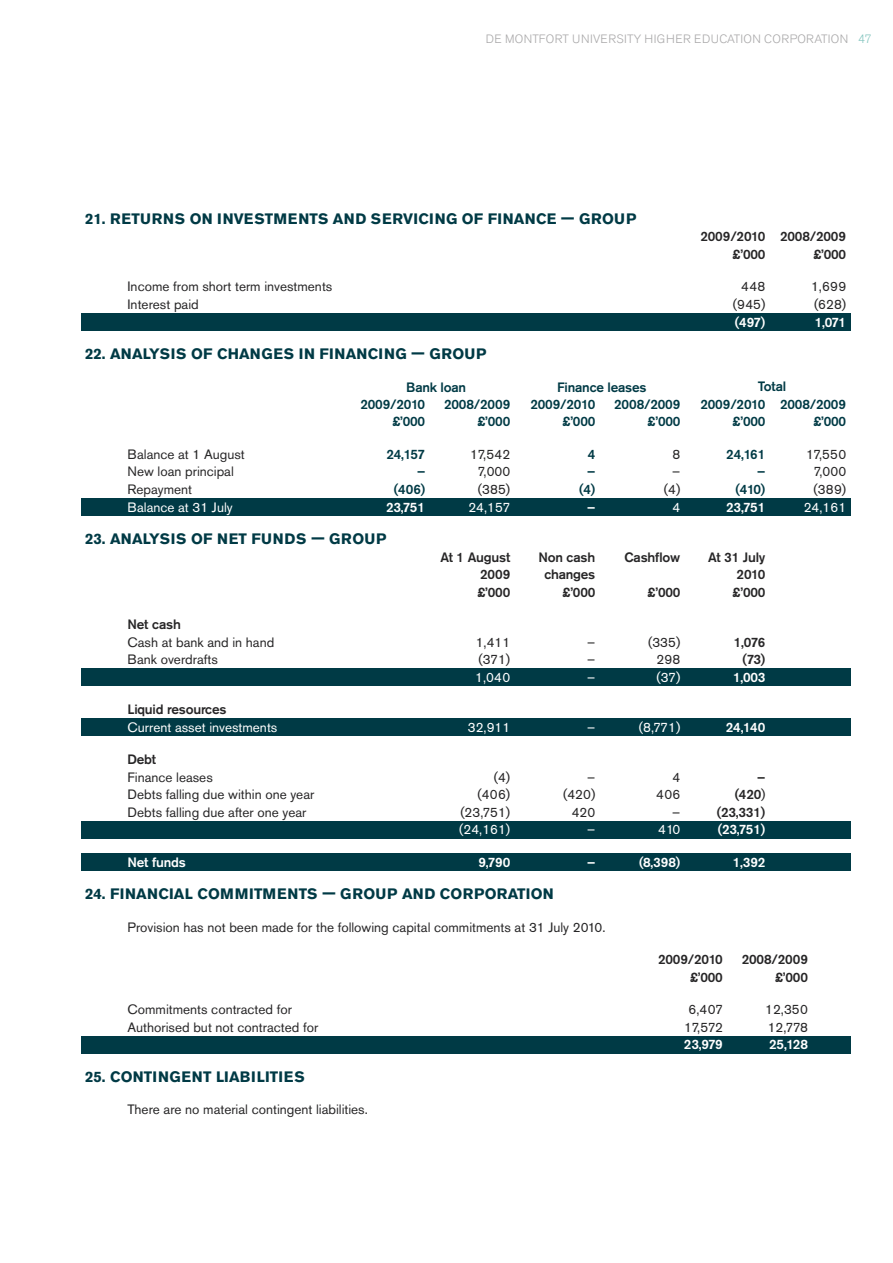
<style>
.page{position:relative;width:893px;height:1263px;background:#fff}
.page>*{position:absolute;margin:0;border:0;box-sizing:border-box;transform-origin:0 0}
.t1{font:700 15px "Akzidenz Grotesk Pro";letter-spacing:.01em;color:#003a45}
.t2{font:13.5px "Akzidenz Grotesk Pro";color:#272627}
.t3{font:500 13.5px/17.5px "Akzidenz Grotesk Pro";letter-spacing:-.015em;color:#272627}
.t4{font:500 13.5px "Akzidenz Grotesk Pro";letter-spacing:-.015em;color:#003a45}
.t5{font:13.5px "Akzidenz Grotesk Pro";color:#fff}
.t6{font:500 13.5px "Akzidenz Grotesk Pro";letter-spacing:-.015em;color:#fff}
.t7{font:300 12px "Akzidenz Grotesk Pro";letter-spacing:.03em;color:#a9a8a9}
.s1{color:#84c5bf}
.s2{font-weight:400}
</style>
<div class="page">
<div style="left:81px;top:1036px;width:769px;height:17px;background:#003a45"></div>
<div style="left:81px;top:853px;width:769px;height:17px;background:#003a45"></div>
<div style="left:81px;top:822px;width:769px;height:17px;background:#003a45"></div>
<div style="left:81px;top:719px;width:769px;height:17px;background:#003a45"></div>
<div style="left:81px;top:668px;width:769px;height:17px;background:#003a45"></div>
<div style="left:81px;top:498px;width:769px;height:17px;background:#003a45"></div>
<div style="left:81px;top:314px;width:769px;height:17px;background:#003a45"></div>
<p class="t7" style="left:486px;top:34px;width:387px">DE MONTFORT UNIVERSITY HIGHER EDUCATION CORPORATION <span class="s1">47</span></p>
<p class="t1" style="left:85px;top:213px;width:553px">21. RETURNS ON INVESTMENTS AND SERVICING OF FINANCE — GROUP</p>
<p class="t3" style="left:732px;top:229px;width:115px;text-indent:-32px">2009/2010 2008/2009 £’000</p>
<p class="t3" style="left:813px;top:247px;width:35px">£’000</p>
<p class="t2" style="left:128px;top:282px;width:206px">Income from short term investments</p>
<p class="t2" style="left:741px;top:282px;width:26px">448</p>
<p class="t2" style="left:811px;top:282px;width:37px">1,699</p>
<p class="t2" style="left:128px;top:299px;width:73px">Interest paid</p>
<p class="t2" style="left:733px;top:299px;width:34px">(945)</p>
<p class="t2" style="left:814px;top:299px;width:34px">(628)</p>
<p class="t6" style="left:735px;top:317px;width:32px">(497)</p>
<p class="t6" style="left:815px;top:317px;width:33px">1,071</p>
<p class="t1" style="left:85px;top:348px;width:403px">22. ANALYSIS OF CHANGES IN FINANCING — GROUP</p>
<p class="t4" style="left:758px;top:382px;width:30px">Total</p>
<p class="t4" style="left:360px;top:399px;width:66px">2009/2010</p>
<p class="t4" style="left:444px;top:399px;width:68px">2008/2009</p>
<p class="t4" style="left:530px;top:399px;width:66px">2009/2010</p>
<p class="t4" style="left:614px;top:399px;width:68px">2008/2009</p>
<p class="t4" style="left:700px;top:399px;width:147px">2009/2010 2008/2009</p>
<p class="t4" style="left:392px;top:417px;width:35px">£’000</p>
<p class="t4" style="left:477px;top:417px;width:35px">£’000</p>
<p class="t4" style="left:562px;top:417px;width:35px">£’000</p>
<p class="t4" style="left:647px;top:417px;width:35px">£’000</p>
<p class="t4" style="left:732px;top:417px;width:35px">£’000</p>
<p class="t4" style="left:813px;top:417px;width:35px">£’000</p>
<p class="t2" style="left:128px;top:449px;width:119px">Balance at 1 August</p>
<p class="t4" style="left:387px;top:449px;width:40px">24,157</p>
<p class="t2" style="left:470px;top:449px;width:42px">17,542</p>
<p class="t4" style="left:588px;top:449px;width:9px">4</p>
<p class="t2" style="left:672px;top:449px;width:9px">8</p>
<p class="t4" style="left:726px;top:449px;width:41px">24,161</p>
<p class="t2" style="left:806px;top:449px;width:42px">17,550</p>
<p class="t2" style="left:128px;top:467px;width:108px">New loan principal</p>
<p class="t4" style="left:417px;top:467px;width:10px">–</p>
<p class="t2" style="left:478px;top:467px;width:34px">7,000</p>
<p class="t4" style="left:587px;top:467px;width:10px">–</p>
<p class="t2" style="left:672px;top:467px;width:10px">–</p>
<p class="t4" style="left:757px;top:467px;width:10px">–</p>
<p class="t2" style="left:814px;top:467px;width:34px">7,000</p>
<p class="t2" style="left:128px;top:484px;width:66px">Repayment</p>
<p class="t4" style="left:394px;top:484px;width:33px">(406)</p>
<p class="t2" style="left:478px;top:484px;width:34px">(385)</p>
<p class="t4" style="left:579px;top:484px;width:18px">(4)</p>
<p class="t2" style="left:664px;top:484px;width:18px">(4)</p>
<p class="t4" style="left:735px;top:484px;width:31px">(410)</p>
<p class="t2" style="left:813px;top:484px;width:34px">(389)</p>
<p class="t5" style="left:128px;top:502px;width:107px">Balance at 31 July</p>
<p class="t6" style="left:386px;top:502px;width:41px">23,751</p>
<p class="t5" style="left:468px;top:502px;width:43px">24,157</p>
<p class="t6" style="left:587px;top:502px;width:10px">–</p>
<p class="t5" style="left:672px;top:502px;width:9px">4</p>
<p class="t6" style="left:726px;top:502px;width:41px">23,751</p>
<p class="t5" style="left:804px;top:502px;width:44px">24,161</p>
<p class="t1" style="left:85px;top:533px;width:303px">23. ANALYSIS OF NET FUNDS — GROUP</p>
<p class="t3" style="left:440px;top:549px;width:71px">At 1 August</p>
<p class="t3" style="left:538px;top:549px;width:58px">Non cash</p>
<p class="t3" style="left:624px;top:549px;width:57px">Cashflow</p>
<p class="t3" style="left:708px;top:549px;width:59px">At 31 July</p>
<p class="t3" style="left:480px;top:567px;width:32px">2009</p>
<p class="t3" style="left:545px;top:567px;width:52px">changes</p>
<p class="t3" style="left:737px;top:567px;width:30px">2010</p>
<p class="t3" style="left:477px;top:584px;width:35px">£’000</p>
<p class="t3" style="left:562px;top:584px;width:35px">£’000</p>
<p class="t3" style="left:647px;top:584px;width:35px">£’000</p>
<p class="t3" style="left:732px;top:584px;width:35px">£’000</p>
<p class="t3" style="left:128px;top:617px;width:55px">Net cash</p>
<p class="t2" style="left:128px;top:637px;width:148px">Cash at bank and in hand</p>
<p class="t2" style="left:476px;top:637px;width:36px">1,411</p>
<p class="t2" style="left:587px;top:637px;width:10px">–</p>
<p class="t2" style="left:648px;top:637px;width:34px">(335)</p>
<p class="t3" style="left:734px;top:634px;width:33px">1,076</p>
<p class="t2" style="left:128px;top:655px;width:92px">Bank overdrafts</p>
<p class="t2" style="left:479px;top:655px;width:33px">(371)</p>
<p class="t2" style="left:587px;top:655px;width:10px">–</p>
<p class="t2" style="left:656px;top:655px;width:25px">298</p>
<p class="t3" style="left:743px;top:652px;width:24px">(73)</p>
<p class="t5" style="left:475px;top:672px;width:37px">1,040</p>
<p class="t5" style="left:587px;top:672px;width:10px">–</p>
<p class="t5" style="left:657px;top:672px;width:25px">(37)</p>
<p class="t6" style="left:733px;top:672px;width:34px">1,003</p>
<p class="t3" style="left:128px;top:702px;width:100px">Liquid resources</p>
<p class="t5" style="left:128px;top:722px;width:151px">Current asset investments</p>
<p class="t5" style="left:468px;top:722px;width:44px">32,911</p>
<p class="t5" style="left:587px;top:722px;width:10px">–</p>
<p class="t5" style="left:639px;top:722px;width:43px">(8,771)</p>
<p class="t6" style="left:726px;top:722px;width:41px">24,140</p>
<p class="t3" style="left:128px;top:752px;width:30px">Debt</p>
<p class="t2" style="left:128px;top:772px;width:87px">Finance leases</p>
<p class="t2" style="left:494px;top:772px;width:18px">(4)</p>
<p class="t2" style="left:587px;top:772px;width:10px">–</p>
<p class="t2" style="left:672px;top:772px;width:9px">4</p>
<p class="t3" style="left:757px;top:769px;width:10px">–</p>
<p class="t2" style="left:128px;top:790px;width:188px">Debts falling due within one year</p>
<p class="t2" style="left:477px;top:790px;width:34px">(406)</p>
<p class="t2" style="left:563px;top:790px;width:34px">(420)</p>
<p class="t2" style="left:656px;top:790px;width:26px">406</p>
<p class="t3" style="left:735px;top:787px;width:32px">(420<span class="s2">)</span></p>
<p class="t2" style="left:128px;top:807px;width:180px">Debts falling due after one year</p>
<p class="t2" style="left:460px;top:807px;width:51px">(23,751)</p>
<p class="t2" style="left:572px;top:807px;width:25px">420</p>
<p class="t2" style="left:672px;top:807px;width:10px">–</p>
<p class="t3" style="left:717px;top:804px;width:50px">(23,331)</p>
<p class="t5" style="left:459px;top:825px;width:53px">(24,161)</p>
<p class="t5" style="left:587px;top:825px;width:10px">–</p>
<p class="t5" style="left:658px;top:825px;width:24px">410</p>
<p class="t6" style="left:718px;top:825px;width:49px">(23,751)</p>
<p class="t6" style="left:128px;top:857px;width:60px">Net funds</p>
<p class="t6" style="left:478px;top:857px;width:33px">9,790</p>
<p class="t6" style="left:587px;top:857px;width:10px">–</p>
<p class="t6" style="left:639px;top:857px;width:43px">(8,398)</p>
<p class="t6" style="left:733px;top:857px;width:34px">1,392</p>
<p class="t1" style="left:85px;top:888px;width:470px">24. FINANCIAL COMMITMENTS — GROUP AND CORPORATION</p>
<p class="t2" style="left:128px;top:922px;width:479px">Provision has not been made for the following capital commitments at 31 July 2010.</p>
<p class="t3" style="left:658px;top:952px;width:66px">2009/2010</p>
<p class="t3" style="left:742px;top:952px;width:68px">2008/2009</p>
<p class="t3" style="left:690px;top:969px;width:35px">£’000</p>
<p class="t3" style="left:775px;top:969px;width:35px">£’000</p>
<p class="t2" style="left:128px;top:1004px;width:166px">Commitments contracted for</p>
<p class="t2" style="left:689px;top:1004px;width:36px">6,407</p>
<p class="t2" style="left:765px;top:1004px;width:44px">12,350</p>
<p class="t2" style="left:128px;top:1022px;width:192px">Authorised but not contracted for</p>
<p class="t2" style="left:684px;top:1022px;width:40px">17,572</p>
<p class="t2" style="left:768px;top:1022px;width:42px">12,778</p>
<p class="t6" style="left:684px;top:1040px;width:40px">23,979</p>
<p class="t6" style="left:769px;top:1040px;width:40px">25,128</p>
<p class="t1" style="left:85px;top:1070px;width:221px">25. CONTINGENT LIABILITIES</p>
<p class="t2" style="left:128px;top:1104px;width:242px">There are no material contingent liabilities.</p>
<p class="t4" style="left:406px;top:382px;width:61px">Bank loan</p>
<p class="t4" style="left:557px;top:382px;width:91px">Finance leases</p>
</div>
